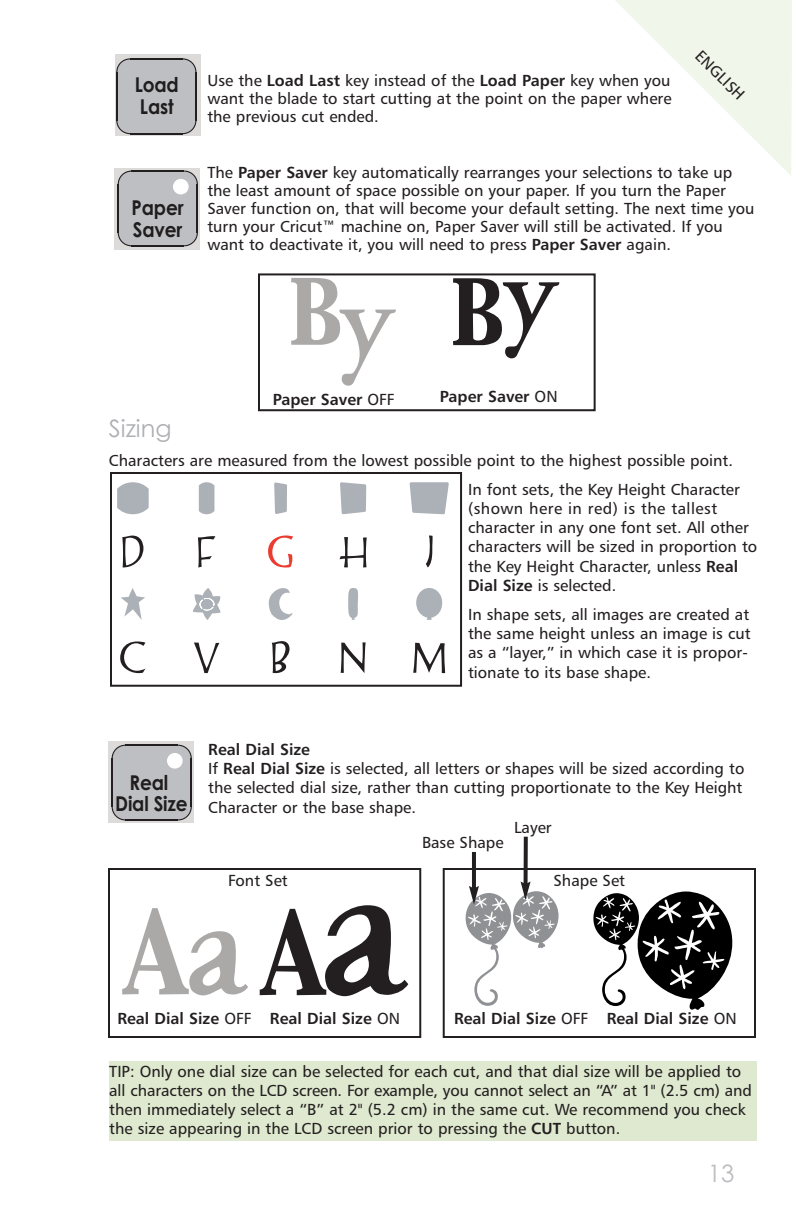
<style>
.page{position:relative;width:792px;height:1224px;background:#fff}
.page>*{position:absolute;margin:0;border:0;box-sizing:border-box;transform-origin:0 0}
.t1{font:24px "Century Gothic";color:#aeafb3}
.t2{font:24px "Century Gothic";color:#bcbdc0}
.t3{font:700 20.4px/21.8px "Century Gothic";color:#201d1e;scale:.91 1}
.t4{font:700 17.8px/15.6px "Century Gothic";color:#201d1e;scale:.91 1}
.t5{font:16px/19.2px "Humanist 777 BT Roman B";color:#231f20}
.t6{font:16px "Humanist 777 BT Bold B";color:#231f20}
.s1{font-family:"Humanist 777 BT Bold B"}
.s2{font-family:"Humanist 777 BT Roman B"}
</style>
<div class="page">
<div style="left:114px;top:169px;width:85px;height:80px;background:linear-gradient(to right,#dcdbda,#dcdbda)"></div>
<svg style="left:118px;top:171px;width:80px;height:75px;background:#bdbec0"></svg>
<hr style="left:131px;top:171px;width:53px;height:1px;background:#231f20">
<hr style="left:131px;top:245px;width:53px;height:1px;background:#231f20">
<hr style="left:197px;top:184px;width:1px;height:49px;background:#231f20">
<hr style="left:118px;top:184px;width:1px;height:49px;background:#231f20">
<div style="left:115px;top:54px;width:85px;height:81px;background:#dcdbda"></div>
<div style="left:116px;top:58px;width:80px;height:76px;background:#bebfc2"></div>
<hr style="left:195px;top:72px;width:1px;height:48px;background:#231f20">
<hr style="left:116px;top:72px;width:1px;height:48px;background:#231f20">
<hr style="left:130px;top:58px;width:53px;height:2px;background:#231f20">
<hr style="left:130px;top:133px;width:53px;height:1px;background:#231f20">
<div style="left:108px;top:741px;width:85px;height:81px;background:linear-gradient(to right,#dcdbda,#dcdbda)"></div>
<svg style="left:112px;top:745px;width:80px;height:75px;background:#bdbec0"></svg>
<hr style="left:125px;top:745px;width:53px;height:1px;background:#231f20">
<hr style="left:125px;top:819px;width:53px;height:1px;background:#231f20">
<hr style="left:191px;top:758px;width:1px;height:49px;background:#231f20">
<hr style="left:112px;top:758px;width:1px;height:49px;background:#231f20">
<div style="left:109px;top:1061px;width:648px;height:80px;background:#dee9cf"></div>
<svg style="left:615px;top:0;width:177px;height:175px"></svg>
<svg style="left:122px;top:536px;width:21px;height:31px"></svg>
<svg style="left:120px;top:642px;width:26px;height:31px"></svg>
<svg style="left:117px;top:482px;width:32px;height:32px"></svg>
<svg style="left:121px;top:588px;width:24px;height:32px"></svg>
<svg style="left:198px;top:536px;width:17px;height:32px"></svg>
<svg style="left:194px;top:643px;width:25px;height:30px"></svg>
<svg style="left:199px;top:482px;width:15px;height:32px"></svg>
<svg style="left:268px;top:536px;width:25px;height:32px"></svg>
<svg style="left:272px;top:641px;width:18px;height:32px"></svg>
<svg style="left:274px;top:482px;width:13px;height:32px"></svg>
<svg style="left:269px;top:588px;width:24px;height:32px"></svg>
<svg style="left:340px;top:537px;width:27px;height:30px"></svg>
<svg style="left:341px;top:642px;width:25px;height:31px"></svg>
<svg style="left:340px;top:482px;width:26px;height:32px"></svg>
<svg style="left:348px;top:588px;width:10px;height:32px"></svg>
<svg style="left:426px;top:536px;width:7px;height:32px"></svg>
<svg style="left:413px;top:643px;width:32px;height:30px"></svg>
<svg style="left:410px;top:482px;width:39px;height:32px"></svg>
<svg style="left:416px;top:588px;width:26px;height:32px"></svg>
<svg style="left:193px;top:588px;width:28px;height:32px"></svg>
<div style="left:110px;top:472px;width:352px;height:215px;border:2px solid #231f20"></div>
<svg style="left:122px;top:908px;width:126px;height:87px"></svg>
<svg style="left:260px;top:905px;width:148px;height:91px"></svg>
<div style="left:108px;top:868px;width:313px;height:170px;border:2px solid #231f20"></div>
<svg style="left:291px;top:278px;width:105px;height:108px"></svg>
<svg style="left:453px;top:278px;width:106px;height:80px"></svg>
<div style="left:258px;top:273px;width:338px;height:138px;border:2px solid #231f20"></div>
<svg style="left:593px;top:892px;width:139px;height:118px"></svg>
<div style="left:443px;top:868px;width:313px;height:170px;border:2px solid #231f20"></div>
<svg style="left:466px;top:836px;width:93px;height:202px"></svg>
<p class="t3" style="left:135px;top:73px;width:50px">Load<br>Last</p>
<p class="t4" style="left:127px;top:78px;width:70px">Shadow</p>
<p class="t3" style="left:226px;top:65px;width:59px;line-height:20.2px;text-align:center">Set<br>Paper<br>Size</p>
<p class="t5" style="left:207px;top:73px;width:466px;line-height:18px;text-align:justify">Use the <span class="s1">Load Last</span> key instead of the <span class="s1">Load Paper</span> key when you want the blade to start cutting at the point on the paper where the previous cut ended.</p>
<p class="t4" style="left:221px;top:78px;width:76px">Shadow<br>Blackout</p>
<p class="t5" style="left:704px;top:47px;width:64px;rotate:45deg">ENGLISH</p>
<p class="t5" style="left:207px;top:165px;width:549px;line-height:18px">The <span class="s1">Paper Saver</span> key automatically rearranges your selections to take up the least amount of space possible on your paper. If you turn the Paper Saver function on, that will become your default setting. The next time you turn your Cricut™ machine on, Paper Saver will still be activated. If you want to deactivate it, you will need to press <span class="s1">Paper Saver</span> again.</p>
<p class="t3" style="left:221px;top:169px;width:71px">Unload<br>Paper</p>
<p class="t3" style="left:131px;top:191px;width:59px">Paper</p>
<p class="t3" style="left:132px;top:197px;width:59px">Paper<br>Saver</p>
<p class="t3" style="left:218px;top:197px;width:81px;text-align:center">Real<br>Dial Size</p>
<p class="t6" style="left:273px;top:393px;width:123px">Paper Saver <span class="s2">OFF</span></p>
<p class="t6" style="left:440px;top:391px;width:119px">Paper Saver <span class="s2">ON</span></p>
<h1 class="t1" style="left:109px;top:414px;width:64px">Sizing</h1>
<p class="t5" style="left:468px;top:447px;width:273px;line-height:29.2px;text-indent:-359px">Characters are measured from the lowest possible point to the highest possible point.<br>In font sets, the Key Height Character</p>
<p class="t5" style="left:468px;top:500px;width:291px">(shown here in red) is the tallest character in any one font set. All other characters will be sized in proportion to the Key Height Character, unless <span class="s1">Real Dial Size</span> is selected.</p>
<p class="t5" style="left:468px;top:606px;width:284px">In shape sets, all images are created at the same height unless an image is cut as a “layer,” in which case it is propor&shy;tionate to its base shape.</p>
<p class="t4" style="left:124px;top:460px;width:60px">Slotted</p>
<p class="t3" style="left:115px;top:771px;width:81px;text-align:center">Real<br>Dial Size</p>
<p class="t6" style="left:208px;top:743px;width:103px">Real Dial Size</p>
<p class="t5" style="left:208px;top:760px;width:538px">If <span class="s1">Real Dial Size</span> is selected, all letters or shapes will be sized according to the selected dial size, rather than cutting proportionate to the Key Height<br>Character or the base shape.</p>
<p class="t5" style="left:422px;top:834px;width:83px">Base Shape</p>
<p class="t5" style="left:514px;top:819px;width:39px">Layer</p>
<p class="t5" style="left:228px;top:872px;width:61px">Font Set</p>
<p class="t5" style="left:554px;top:872px;width:73px">Shape Set</p>
<p class="t6" style="left:117px;top:1012px;width:136px">Real Dial Size <span class="s2">OFF</span></p>
<p class="t6" style="left:454px;top:1012px;width:284px">Real Dial Size <span class="s2">OFF</span> Real Dial Size <span class="s2">ON</span></p>
<p class="t6" style="left:270px;top:1012px;width:132px">Real Dial Size <span class="s2">ON</span></p>
<p class="t5" style="left:109px;top:1063px;width:644px">TIP: Only one dial size can be selected for each cut, and that dial size will be applied to all characters on the LCD screen. For example, you cannot select an “A” at 1" (2.5 cm) and then immediately select a “B” at 2" (5.2 cm) in the same cut. We recommend you check the size appearing in the LCD screen prior to pressing the <span class="s1">CUT</span> button.</p>
<h1 class="t2" style="left:708px;top:1160px;width:28px">13</h1>
</div>
